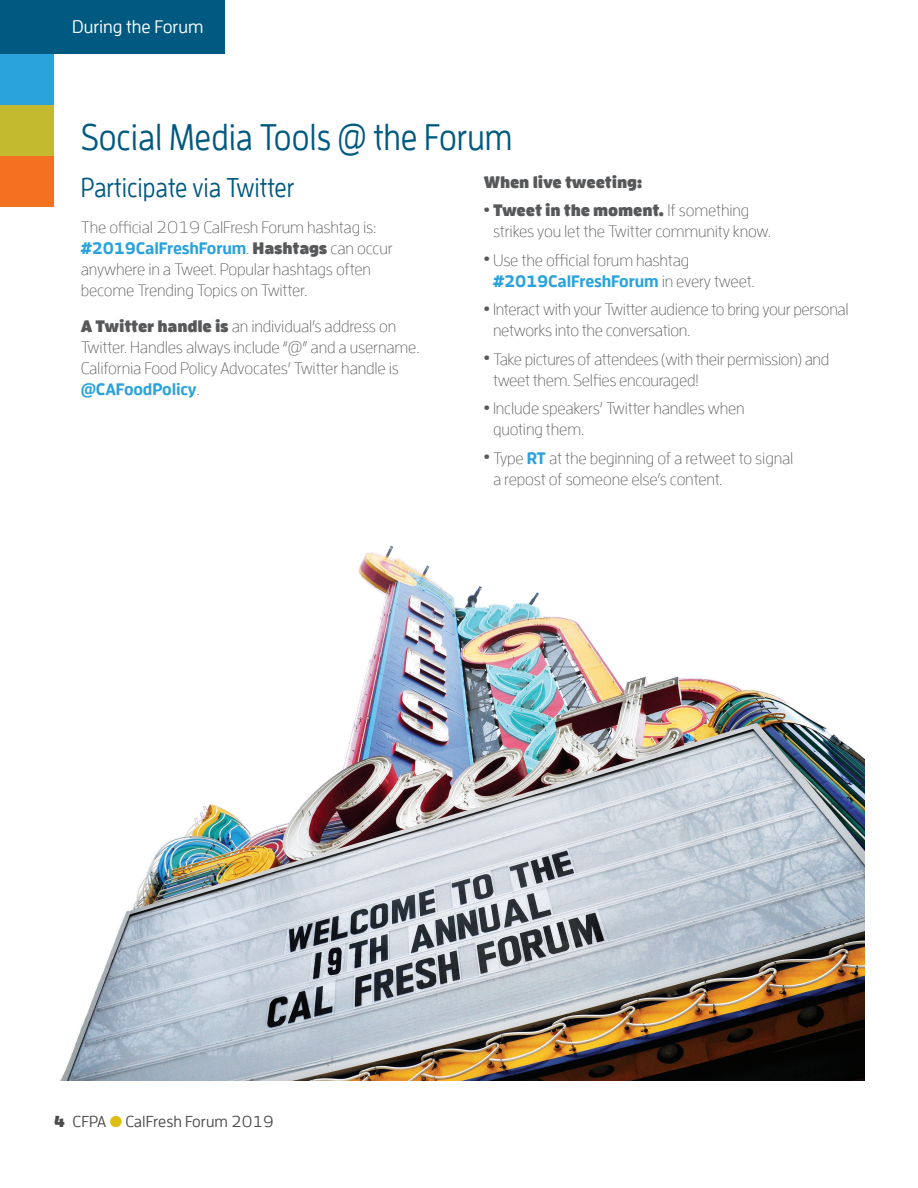
<style>
.page{position:relative;width:918px;height:1188px;background:#fff}
.page>*{position:absolute;margin:0;border:0;box-sizing:border-box;transform-origin:0 0}
.t1{font:500 36.75px "Enzo Offc";color:#005980;scale:.88 1}
.t2{font:500 27px "Enzo Offc";color:#005980;scale:.88 1}
.t3{font:500 18px "Enzo Offc";color:#fff}
.t4{font:300 16.5px/21px "Enzo Offc";letter-spacing:-.01em;color:#57585a}
.t5{font:900 16.5px "Enzo Offc";letter-spacing:-.01em;color:#57585a}
.t6{font:500 15.75px "Enzo Offc";color:#4d4b4d}
.s1{font-weight:700}
.s2{font-weight:900}
.s3{font-weight:700;color:#2aa2db}
.s4{color:#debd13}
</style>
<div class="page">
<div style="left:0;top:0;width:225px;height:54px;background:#005980"></div>
<div style="left:0;top:54px;width:54px;height:51px;background:#2aa2db"></div>
<div style="left:0;top:105px;width:54px;height:51px;background:#c3ba2f"></div>
<div style="left:0;top:156px;width:54px;height:51px;background:#f37121"></div>
<img style="left:60px;top:545px;width:804px;height:535px">
<p class="t3" style="left:72px;top:16px;width:133px">During the Forum</p>
<h1 class="t1" style="left:81px;top:116px;width:492px">Social Media Tools @ the Forum</h1>
<p class="t5" style="left:484px;top:172px;width:160px">When live tweeting:</p>
<p class="t4" style="left:493px;top:200px;width:280px;text-indent:-9px"><span class="s1">•</span> <span class="s2">Tweet in the moment.</span> If something strikes you let the Twitter community know.</p>
<p class="t4" style="left:493px;top:249px;width:263px;text-indent:-9px"><span class="s1">•</span> Use the official forum hashtag <span class="s3">#2019CalFreshForum</span> in every tweet.</p>
<p class="t4" style="left:493px;top:299px;width:357px;text-indent:-9px"><span class="s1">•</span> Interact with your Twitter audience to bring your personal networks into the conversation.</p>
<p class="t4" style="left:493px;top:348px;width:338px;text-indent:-9px"><span class="s1">•</span> Take pictures of attendees (with their permission) and tweet them. Selfies encouraged!</p>
<p class="t4" style="left:493px;top:398px;width:253px;text-indent:-9px"><span class="s1">•</span> Include speakers’ Twitter handles when quoting them.</p>
<p class="t4" style="left:493px;top:447px;width:302px;text-indent:-9px"><span class="s1">•</span> Type <span class="s3">RT</span> at the beginning of a retweet to signal a repost of someone else’s content.</p>
<h2 class="t2" style="left:81px;top:171px;width:244px">Participate via Twitter</h2>
<p class="t4" style="left:81px;top:216px;width:313px">The official 2019 CalFresh Forum hashtag is: <span class="s3">#2019CalFreshForum</span>. <span class="s2">Hashtags</span> can occur anywhere in a Tweet. Popular hashtags often become Trending Topics on Twitter.</p>
<p class="t4" style="left:81px;top:315px;width:341px"><span class="s2">A Twitter handle is</span> an individual’s address on Twitter. Handles always include “@” and a username.<br>California Food Policy Advocates’ Twitter handle is <span class="s3">@CAFoodPolicy</span>.</p>
<p class="t6" style="left:54px;top:1112px;width:221px"><span class="s2">4</span> CFPA <span class="s4">●</span> CalFresh Forum 2019</p>
</div>
